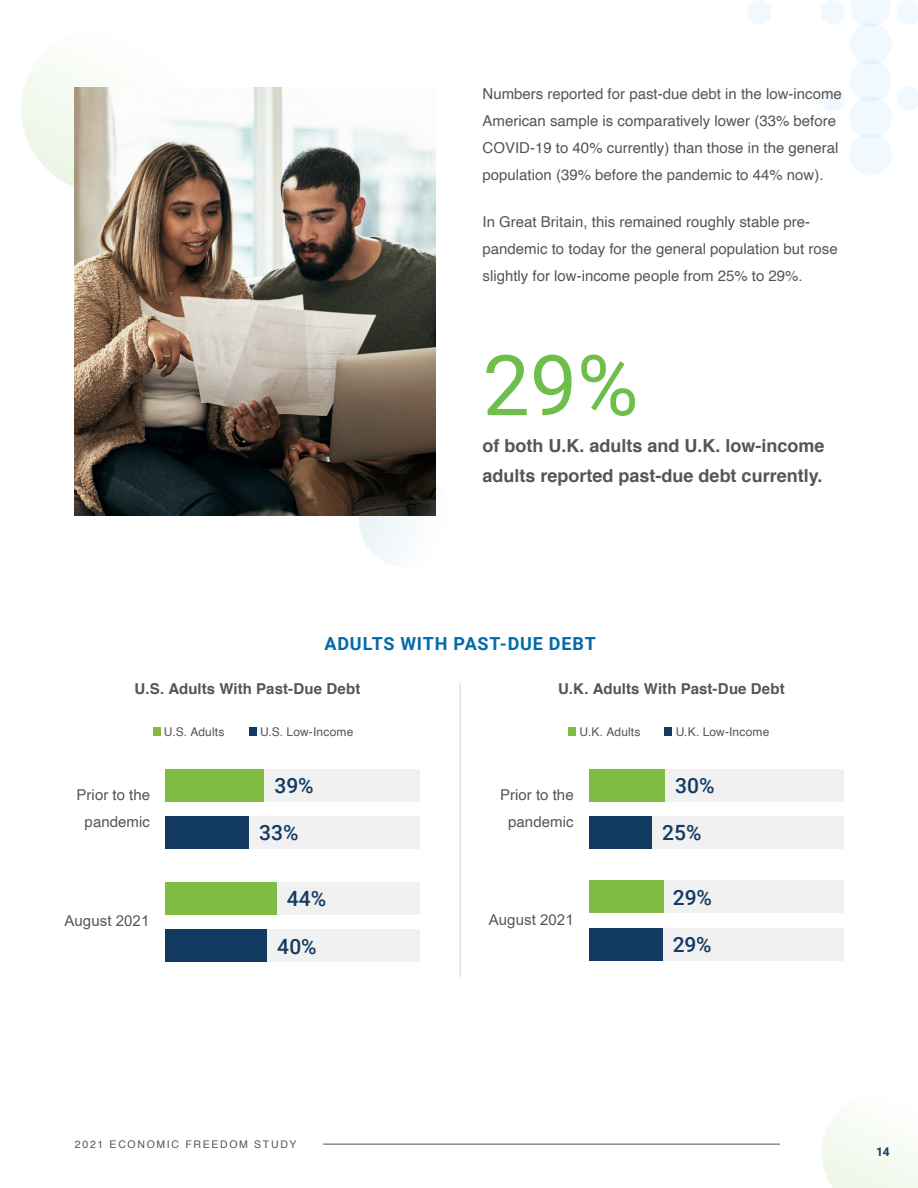
<style>
.page{position:relative;width:918px;height:1188px;background:#fff}
.page>*{position:absolute;margin:0;border:0;box-sizing:border-box;transform-origin:0 0}
.t1{font:84px "Roboto";color:#6ebe4b}
.t2{font:500 21px "Roboto";color:#133b62}
.t3{font:700 18px/30px "Helvetica";color:#555}
.t4{font:700 18px "Roboto";letter-spacing:.04em;color:#006aab}
.t5{font:15px/27px "Helvetica";color:#555}
.t6{font:700 15px "Helvetica";letter-spacing:.005em;color:#555556}
.t7{font:15px/27px "Helvetica";letter-spacing:.005em;color:#555556;text-align:center}
.t8{font:15px "Arial";letter-spacing:.005em;color:#555556}
.t9{font:12px "Helvetica";letter-spacing:.015em;color:#555556}
.t10{font:700 12px "Roboto";color:#133b62}
.t11{font:10.5px "Helvetica";letter-spacing:.16em;color:#555}
</style>
<div class="page">
<div style="left:747px;top:0;width:24px;height:24px;background:#f1f8fe;border-radius:50%"></div>
<div style="left:820px;top:0;width:25px;height:24px;background:#f1f8fe;border-radius:50%"></div>
<div style="left:820px;top:87px;width:25px;height:24px;background:#f1f8fe;border-radius:50%"></div>
<svg style="left:897px;top:87px;width:21px;height:24px"></svg>
<svg style="left:851px;top:0;width:67px;height:25px"></svg>
<div style="left:850px;top:23px;width:42px;height:42px;background:#f1f8fe;border-radius:50%"></div>
<div style="left:850px;top:60px;width:42px;height:42px;background:#f1f8fe;border-radius:50%"></div>
<div style="left:850px;top:97px;width:42px;height:42px;background:#f1f8fe;border-radius:50%"></div>
<div style="left:850px;top:133px;width:42px;height:42px;background:#f1f8fe;border-radius:50%"></div>
<hr style="left:323px;top:1144px;width:457px;height:1px;background:#555">
<div style="left:165px;top:816px;width:255px;height:33px;background:#f1f1f1"></div>
<div style="left:165px;top:769px;width:255px;height:32px;background:#f1f1f1"></div>
<div style="left:165px;top:769px;width:99px;height:32px;background:#80bb42"></div>
<div style="left:165px;top:816px;width:84px;height:33px;background:#133b62"></div>
<div style="left:165px;top:930px;width:255px;height:32px;background:#f1f1f1"></div>
<div style="left:165px;top:882px;width:255px;height:33px;background:#f1f1f1"></div>
<div style="left:165px;top:882px;width:112px;height:33px;background:#80bb42"></div>
<div style="left:165px;top:930px;width:102px;height:32px;background:#133b62"></div>
<div style="left:589px;top:816px;width:254px;height:33px;background:#f1f1f1"></div>
<div style="left:589px;top:769px;width:254px;height:32px;background:#f1f1f1"></div>
<div style="left:589px;top:769px;width:76px;height:32px;background:#80bb42"></div>
<div style="left:589px;top:816px;width:63px;height:33px;background:#133b62"></div>
<div style="left:589px;top:928px;width:254px;height:32px;background:#f1f1f1"></div>
<div style="left:589px;top:880px;width:254px;height:33px;background:#f1f1f1"></div>
<div style="left:589px;top:880px;width:75px;height:33px;background:#80bb42"></div>
<div style="left:589px;top:928px;width:74px;height:32px;background:#133b62"></div>
<div style="left:153px;top:728px;width:7px;height:8px;background:#80bb42"></div>
<div style="left:249px;top:728px;width:8px;height:8px;background:#133b62"></div>
<div style="left:568px;top:728px;width:8px;height:8px;background:#80bb42"></div>
<div style="left:665px;top:728px;width:7px;height:8px;background:#133b62"></div>
<hr style="left:460px;top:683px;width:1px;height:294px;background:#d2d2d2">
<img style="left:61px;top:72px;width:31px;height:79px">
<img style="left:33px;top:151px;width:42px;height:54px">
<img style="left:367px;top:515px;width:69px;height:48px">
<img style="left:350px;top:515px;width:29px;height:30px">
<img style="left:75px;top:87px;width:361px;height:428px">
<p class="t5" style="left:483px;top:80px;width:361px">Numbers reported for past-due debt in the low-income American sample is comparatively lower (33% before COVID-19 to 40% currently) than those in the general population (39% before the pandemic to 44% now).</p>
<p class="t5" style="left:483px;top:209px;width:357px">In Great Britain, this remained roughly stable pre&shy;pandemic to today for the general population but rose slightly for low-income people from 25% to 29%.</p>
<h1 class="t1" style="left:483px;top:326px;width:157px">29%</h1>
<p class="t3" style="left:483px;top:431px;width:344px">of both U.K. adults and U.K. low-income adults reported past-due debt currently.</p>
<p class="t4" style="left:325px;top:631px;width:273px">ADULTS WITH PAST-DUE DEBT</p>
<p class="t6" style="left:135px;top:677px;width:227px">U.S. Adults With Past-Due Debt</p>
<p class="t9" style="left:164px;top:722px;width:62px">U.S. Adults</p>
<p class="t9" style="left:260px;top:722px;width:95px">U.S. Low-Income</p>
<p class="t6" style="left:558px;top:677px;width:228px">U.K. Adults With Past-Due Debt</p>
<p class="t9" style="left:580px;top:722px;width:62px">U.K. Adults</p>
<p class="t9" style="left:676px;top:722px;width:95px">U.K. Low-Income</p>
<p class="t7" style="left:77px;top:782px;width:75px">Prior to the pandemic</p>
<h2 class="t2" style="left:275px;top:771px;width:41px">39%</h2>
<h2 class="t2" style="left:259px;top:818px;width:41px">33%</h2>
<p class="t7" style="left:500px;top:782px;width:75px">Prior to the pandemic</p>
<h2 class="t2" style="left:675px;top:771px;width:41px">30%</h2>
<h2 class="t2" style="left:662px;top:818px;width:41px">25%</h2>
<p class="t8" style="left:64px;top:910px;width:86px">August 2021</p>
<h2 class="t2" style="left:287px;top:884px;width:41px">44%</h2>
<h2 class="t2" style="left:277px;top:932px;width:41px">40%</h2>
<p class="t8" style="left:489px;top:909px;width:86px">August 2021</p>
<h2 class="t2" style="left:673px;top:882px;width:41px">29%</h2>
<h2 class="t2" style="left:673px;top:930px;width:40px">29%</h2>
<p class="t11" style="left:75px;top:1136px;width:223px">2021 ECONOMIC FREEDOM STUDY</p>
<p class="t10" style="left:876px;top:1143px;width:15px">14</p>
</div>
